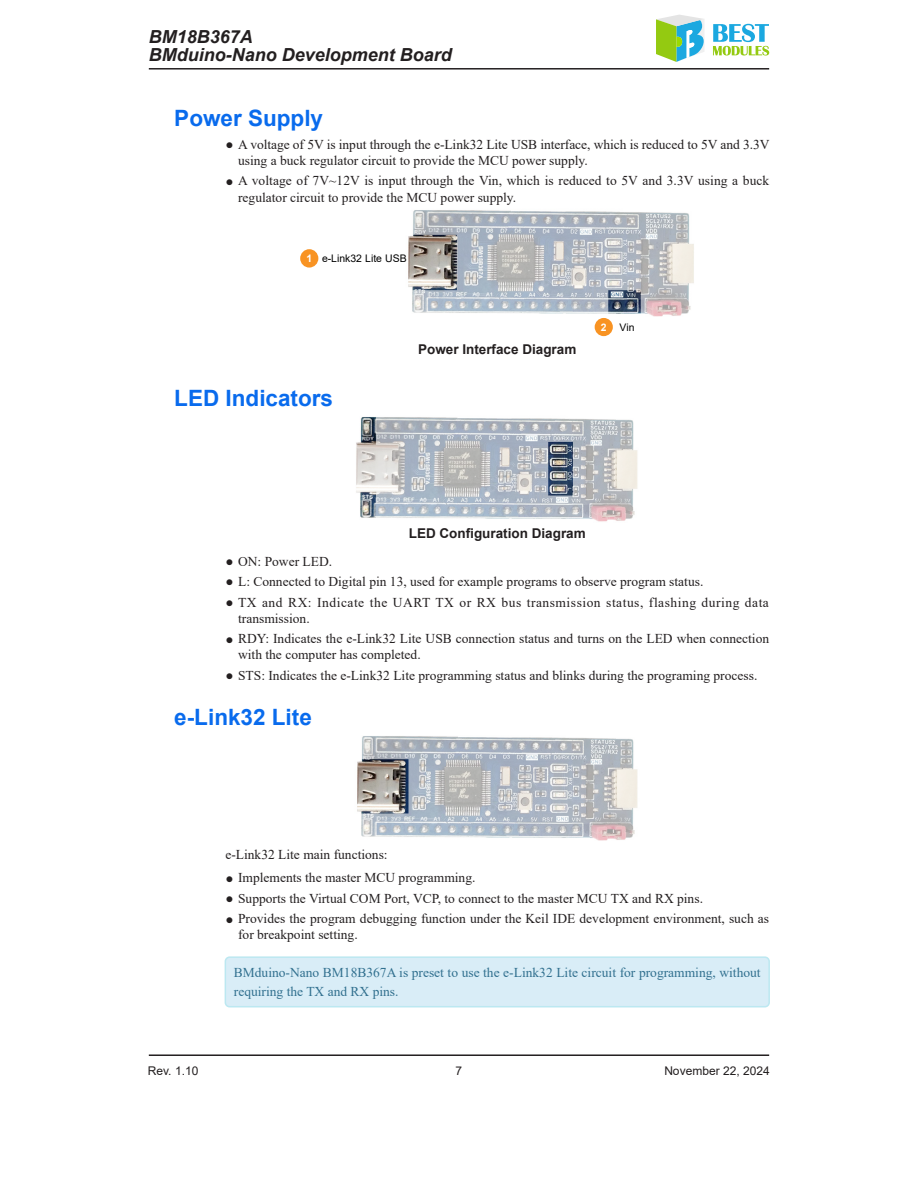
<style>
.page{position:relative;width:918px;height:1188px;background:#fff}
.page>*{position:absolute;margin:0;border:0;box-sizing:border-box;transform-origin:0 0}
._02_中标{font:700 22.5px "Arial";color:#096bed}
.t1{font:italic 700 18px/18.8px "Arial";color:#231f20}
._06_內文{font:13.5px/16.2px "Times New Roman";color:#231f20}
._06-1_普通注意事项_蓝色{font:13.5px/19px "Times New Roman";color:#31708f}
._06_內文-2{font:13.5px/16.2px "Times New Roman";letter-spacing:.04em;color:#231f20}
._15_图_表名称_内缩{font:700 13.5px "Arial";color:#231f20}
.t2{font:12px "Arial";color:#231f20}
.t3{font:10.5px "Arial";color:#000}
.s1{font-family:"Arial"}
.s2{font-weight:700;color:#fff}
</style>
<div class="page">
<hr style="left:149px;top:1054px;width:620px;height:2px;background:#231f20">
<hr style="left:149px;top:68px;width:620px;height:2px;background:#231f20">
<svg style="left:656px;top:15px;width:48px;height:47px"></svg>
<svg style="left:713px;top:24px;width:56px;height:32px"></svg>
<div style="left:225px;top:957px;width:544px;height:50px;background:#d9edf7;border-radius:4px"></div>
<div style="left:225px;top:956px;width:545px;height:51px;border:2px solid #bce8f1;border-radius:4px"></div>
<div style="left:300px;top:249px;width:18px;height:19px;background:#f89323;border-radius:50%"></div>
<svg style="left:412px;top:210px;width:281px;height:109px;background:#bcbfc4"></svg>
<div style="left:595px;top:318px;width:18px;height:18px;background:#f89323;border-radius:50%"></div>
<svg style="left:356px;top:417px;width:282px;height:105px;background:#bdc1c6"></svg>
<svg style="left:357px;top:736px;width:281px;height:105px;background:#bdc0c5"></svg>
<h2 class="t1" style="left:149px;top:28px;width:305px">BM18B367A<br>BMduino-Nano Development Board</h2>
<p class="_02_中标" style="left:174px;top:102px;width:150px">Power Supply</p>
<p class="_06_內文" style="left:238px;top:136px;width:533px;text-indent:-13px"><span class="s1">●</span> A voltage of 5V is input through the e-Link32 Lite USB interface, which is reduced to 5V and 3.3V using a buck regulator circuit to provide the MCU power supply.</p>
<p class="_06_內文" style="left:238px;top:172px;width:533px;text-indent:-13px"><span class="s1">●</span> A voltage of 7V~12V is input through the Vin, which is reduced to 5V and 3.3V using a buck regulator circuit to provide the MCU power supply.</p>
<p class="t3" style="left:306px;top:251px;width:102px"><span class="s2">1</span> e-Link32 Lite USB</p>
<p class="_02_中标" style="left:174px;top:382px;width:160px">LED Indicators</p>
<p class="_15_图_表名称_内缩" style="left:418px;top:339px;width:160px">Power Interface Diagram</p>
<p class="t3" style="left:601px;top:320px;width:35px"><span class="s2">2</span> Vin</p>
<p class="_15_图_表名称_内缩" style="left:409px;top:524px;width:179px">LED Configuration Diagram</p>
<p class="_06_內文" style="left:225px;top:553px;width:108px"><span class="s1">●</span> ON: Power LED.</p>
<p class="_06_內文" style="left:225px;top:573px;width:480px"><span class="s1">●</span> L: Connected to Digital pin 13, used for example programs to observe program status.</p>
<p class="_06_內文-2" style="left:238px;top:594px;width:532px;text-indent:-13px"><span class="s1">●</span> TX and RX: Indicate the UART TX or RX bus transmission status, flashing during data transmission.</p>
<p class="_06_內文" style="left:238px;top:630px;width:533px;text-indent:-13px"><span class="s1">●</span> RDY: Indicates the e-Link32 Lite USB connection status and turns on the LED when connection with the computer has completed.</p>
<p class="_06_內文" style="left:225px;top:667px;width:534px"><span class="s1">●</span> STS: Indicates the e-Link32 Lite programming status and blinks during the programing process.</p>
<p class="_02_中标" style="left:174px;top:702px;width:139px">e-Link32 Lite</p>
<p class="_06_內文" style="left:225px;top:846px;width:164px">e-Link32 Lite main functions:</p>
<p class="_06_內文" style="left:225px;top:869px;width:252px"><span class="s1">●</span> Implements the master MCU programming.</p>
<p class="_06_內文" style="left:225px;top:890px;width:479px"><span class="s1">●</span> Supports the Virtual COM Port, VCP, to connect to the master MCU TX and RX pins.</p>
<p class="_06_內文" style="left:238px;top:910px;width:533px;text-indent:-13px"><span class="s1">●</span> Provides the program debugging function under the Keil IDE development environment, such as for breakpoint setting.</p>
<p class="_06-1_普通注意事项_蓝色" style="left:234px;top:962px;width:528px">BMduino-Nano BM18B367A is preset to use the e-Link32 Lite circuit for programming, without requiring the TX and RX pins.</p>
<p class="t2" style="left:148px;top:1063px;width:52px">Rev. 1.10</p>
<p class="t2" style="left:455px;top:1063px;width:8px">7</p>
<p class="t2" style="left:664px;top:1063px;width:107px">November 22, 2024</p>
</div>
